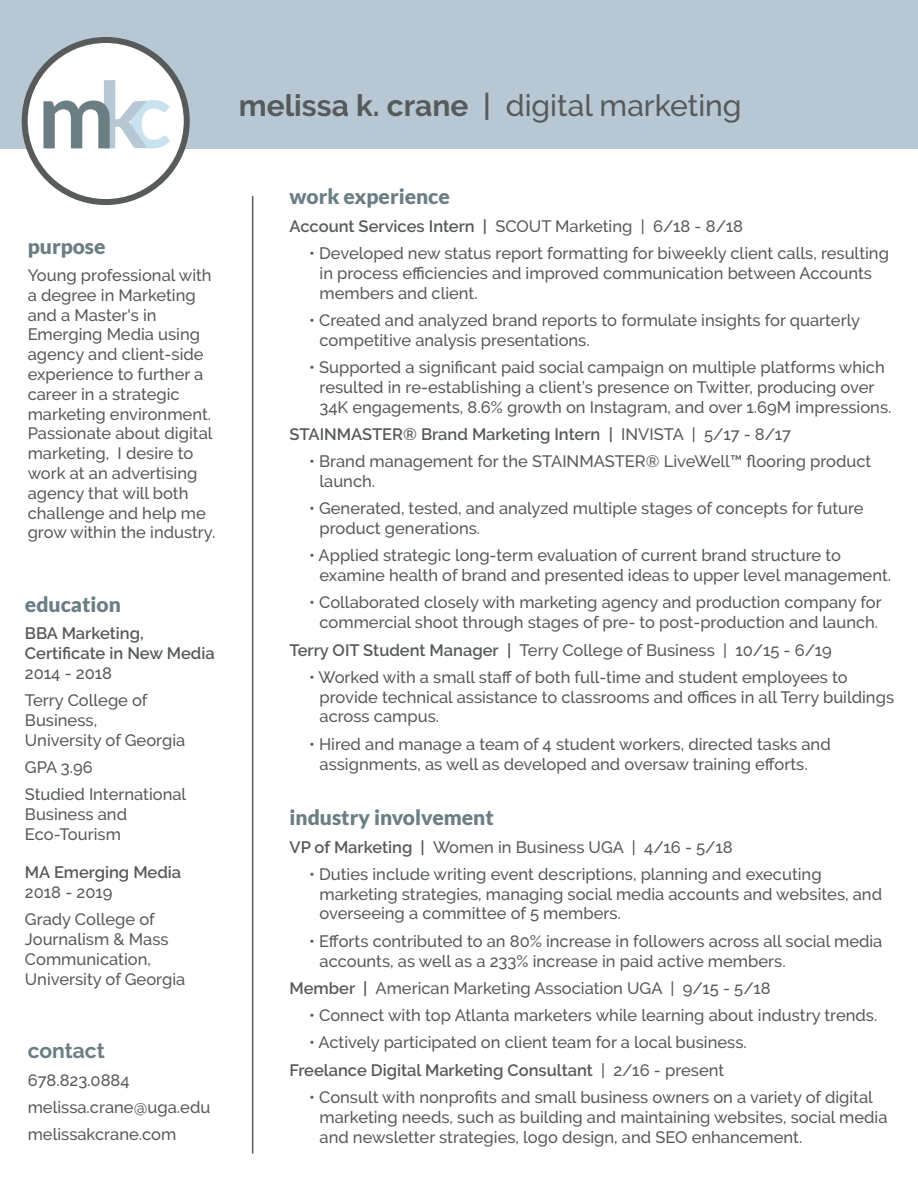
<style>
.page{position:relative;width:918px;height:1188px;background:#fff}
.page>*{position:absolute;margin:0;border:0;box-sizing:border-box;transform-origin:0 0}
.t1{font:700 91.8px "Lato";color:#6b7e84}
.t2{font:500 30px "Raleway";color:#575a5b}
.t3{font:900 21px "Lato";color:#6b7e84}
.t4{font:700 21px "Raleway";color:#6b7e84}
.t5{font:500 16.5px/19.8px "Raleway";color:#575a5b}
.t6{font:600 16.5px/19.8px "Raleway";color:#575a5b}
.s1{color:#c8e2ef}
.s2{font-weight:700}
.s3{font-weight:600}
.s4{font-weight:500}
</style>
<div class="page">
<div style="left:0;top:0;width:918px;height:149px;background:#b7c8d4"></div>
<div style="left:25px;top:40px;width:162px;height:162px;background:#fff;border-radius:50%"></div>
<div style="left:22px;top:37px;width:168px;height:168px;border:6px solid #575b5c;border-radius:50%"></div>
<svg style="left:104px;top:80px;width:43px;height:68px"></svg>
<hr style="left:252px;top:196px;width:1px;height:958px;background:#575b5c">
<h1 class="t1" style="left:37px;top:62px;width:135px">m<span class="s1">c</span></h1>
<h2 class="t2" style="left:239px;top:89px;width:504px"><span class="s2">melissa k. crane</span> <span class="s3">|</span> digital marketing</h2>
<p class="t3" style="left:28px;top:234px;width:79px">purpose</p>
<p class="t5" style="left:28px;top:265px;width:189px">Young professional with a degree in Marketing and a Master's in<br>Emerging Media using agency and client-side experience to further a career in a strategic marketing environment.<br>Passionate about digital marketing, I desire to work at an advertising agency that will both challenge and help me grow within the industry.</p>
<p class="t3" style="left:25px;top:592px;width:98px">education</p>
<p class="t6" style="left:25px;top:623px;width:191px">BBA Marketing,<br>Certificate in New Media</p>
<p class="t5" style="left:25px;top:659px;width:124px;line-height:27.3px">2014 - 2018<br>Terry College of</p>
<p class="t5" style="left:25px;top:710px;width:162px">Business,<br>University of Georgia</p>
<p class="t5" style="left:25px;top:753px;width:163px;line-height:27.3px">GPA 3.96<br>Studied International</p>
<p class="t5" style="left:25px;top:804px;width:104px">Business and<br>Eco-Tourism</p>
<p class="t6" style="left:25px;top:862px;width:158px">MA Emerging Media</p>
<p class="t5" style="left:25px;top:879px;width:131px;line-height:27.3px">2018 - 2019<br>Grady College of</p>
<p class="t5" style="left:25px;top:929px;width:162px">Journalism &amp; Mass<br>Communication,<br>University of Georgia</p>
<p class="t4" style="left:28px;top:1039px;width:79px">contact</p>
<p class="t5" style="left:28px;top:1066px;width:184px;line-height:27.3px">678.823.0884 melissa.crane@uga.edu melissakcrane.com</p>
<p class="t3" style="left:290px;top:184px;width:162px">work experience</p>
<p class="t5" style="left:290px;top:216px;width:455px"><span class="s3">Account Services Intern |</span> SCOUT Marketing | 6/18 - 8/18</p>
<p class="t5" style="left:320px;top:243px;width:571px;text-indent:-10px">• Developed new status report formatting for biweekly client calls, resulting in process efficiencies and improved communication between Accounts members and client.</p>
<p class="t5" style="left:320px;top:310px;width:542px;text-indent:-10px">• Created and analyzed brand reports to formulate insights for quarterly competitive analysis presentations.</p>
<p class="t5" style="left:320px;top:357px;width:574px;text-indent:-10px">• Supported a significant paid social campaign on multiple platforms which resulted in re-establishing a client’s presence on Twitter, producing over<br>34K engagements, 8.6% growth on Instagram, and over 1.69M impressions.</p>
<p class="t6" style="left:290px;top:424px;width:503px">STAINMASTER® Brand Marketing Intern | <span class="s4">INVISTA | 5/17 - 8/17</span></p>
<p class="t5" style="left:320px;top:451px;width:553px;text-indent:-10px">• Brand management for the STAINMASTER® LiveWell™ flooring product launch.</p>
<p class="t5" style="left:320px;top:499px;width:546px;text-indent:-10px">• Generated, tested, and analyzed multiple stages of concepts for future product generations.</p>
<p class="t5" style="left:320px;top:546px;width:573px;text-indent:-10px">• Applied strategic long-term evaluation of current brand structure to examine health of brand and presented ideas to upper level management.</p>
<p class="t5" style="left:309px;top:593px;width:574px;text-align:center">• Collaborated closely with marketing agency and production company for commercial shoot through stages of pre- to post-production and launch.</p>
<p class="t5" style="left:290px;top:640px;width:544px"><span class="s3">Terry OIT Student Manager |</span> Terry College of Business | 10/15 - 6/19</p>
<p class="t5" style="left:320px;top:667px;width:576px;text-indent:-10px">• Worked with a small staff of both full-time and student employees to provide technical assistance to classrooms and offices in all Terry buildings across campus.</p>
<p class="t5" style="left:320px;top:734px;width:513px;text-indent:-10px">• Hired and manage a team of 4 student workers, directed tasks and assignments, as well as developed and oversaw training efforts.</p>
<p class="t3" style="left:290px;top:805px;width:206px">industry involvement</p>
<p class="t5" style="left:290px;top:837px;width:445px"><span class="s3">VP of Marketing |</span> Women in Business UGA | 4/16 - 5/18</p>
<p class="t5" style="left:320px;top:864px;width:564px;text-indent:-10px">• Duties include writing event descriptions, planning and executing marketing strategies, managing social media accounts and websites, and overseeing a committee of 5 members.</p>
<p class="t5" style="left:320px;top:931px;width:564px;text-indent:-10px">• Efforts contributed to an 80% increase in followers across all social media accounts, as well as a 233% increase in paid active members.</p>
<p class="t5" style="left:290px;top:978px;width:483px"><span class="s3">Member |</span> American Marketing Association UGA | 9/15 - 5/18</p>
<p class="t5" style="left:309px;top:1005px;width:570px">• Connect with top Atlanta marketers while learning about industry trends.</p>
<p class="t5" style="left:290px;top:1029px;width:459px;line-height:27.3px;text-indent:20px">• Actively participated on client team for a local business.<br><span class="s3">Freelance Digital Marketing Consultant</span> | 2/16 - present</p>
<p class="t5" style="left:320px;top:1087px;width:569px;text-indent:-10px">• Consult with nonprofits and small business owners on a variety of digital marketing needs, such as building and maintaining websites, social media and newsletter strategies, logo design, and SEO enhancement.</p>
</div>
